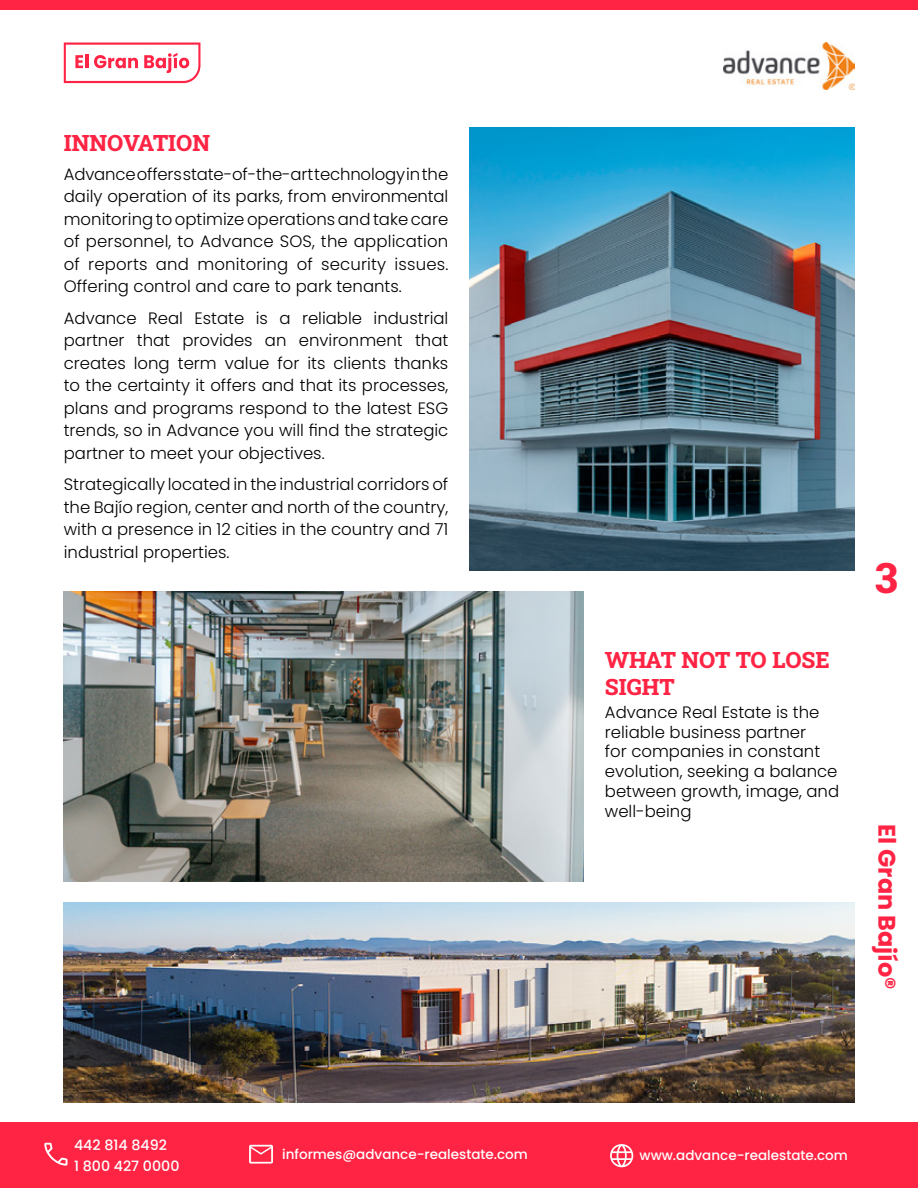
<style>
.page{position:relative;width:918px;height:1188px;background:#fff}
.page>*{position:absolute;margin:0;border:0;box-sizing:border-box;transform-origin:0 0}
.t1{font:800 42px "Roboto Slab";color:#ff2444}
.t2{font:700 24px "Poppins";color:#ff2444}
.t3{font:800 22.5px/27px "Roboto Slab";color:#ff2444}
.t4{font:300 16.5px/22.5px "Poppins";color:#000;text-align:justify}
.t5{font:500 14.25px/20.4px "Poppins";color:#fff}
.t6{font:500 13.5px "Poppins";color:#fff}
</style>
<div class="page">
<div style="left:0;top:0;width:918px;height:10px;background:#ff2444"></div>
<svg style="left:64px;top:43px;width:136px;height:40px"></svg>
<img style="left:64px;top:903px;width:790px;height:200px">
<div style="left:0;top:1122px;width:918px;height:66px;background:#ff2444"></div>
<svg style="left:610px;top:1144px;width:23px;height:23px"></svg>
<svg style="left:249px;top:1145px;width:24px;height:19px"></svg>
<svg style="left:44px;top:1143px;width:24px;height:23px"></svg>
<img style="left:470px;top:128px;width:384px;height:443px">
<img style="left:64px;top:592px;width:520px;height:289px">
<img style="left:723px;top:43px;width:131px;height:46px">
<h3 class="t3" style="left:64px;top:129px;width:148px">INNOVATION</h3>
<p class="t4" style="left:64px;top:163px;width:386px">Advance offers state-of-the-art technology in the daily operation of its parks, from environmental monitoring to optimize operations and take care of personnel, to Advance SOS, the application of reports and monitoring of security issues.<br>Offering control and care to park tenants.</p>
<p class="t4" style="left:64px;top:307px;width:386px">Advance Real Estate is a reliable industrial partner that provides an environment that creates long term value for its clients thanks to the certainty it offers and that its processes, plans and programs respond to the latest ESG trends, so in Advance you will find the strategic partner to meet your objectives.</p>
<p class="t4" style="left:64px;top:473px;width:386px">Strategically located in the industrial corridors of the Bajío region, center and north of the country, with a presence in 12 cities in the country and 71 industrial properties.</p>
<h3 class="t3" style="left:605px;top:646px;width:226px">WHAT NOT TO LOSE<br>SIGHT</h3>
<p class="t4" style="left:605px;top:702px;width:236px;line-height:19.8px;text-align:left">Advance Real Estate is the reliable business partner<br>for companies in constant evolution, seeking a balance between growth, image, and well-being</p>
<h1 class="t1" style="left:875px;top:549px;width:24px">3</h1>
<h2 class="t2" style="left:901px;top:824px;width:167px;rotate:90deg">El Gran Bajío®</h2>
<p class="t5" style="left:74px;top:1135px;width:107px">442 814 8492<br>1 800 427 0000</p>
<p class="t6" style="left:282px;top:1146px;width:247px">informes@advance-realestate.com</p>
<p class="t6" style="left:640px;top:1148px;width:210px">www.advance-realestate.com</p>
</div>
